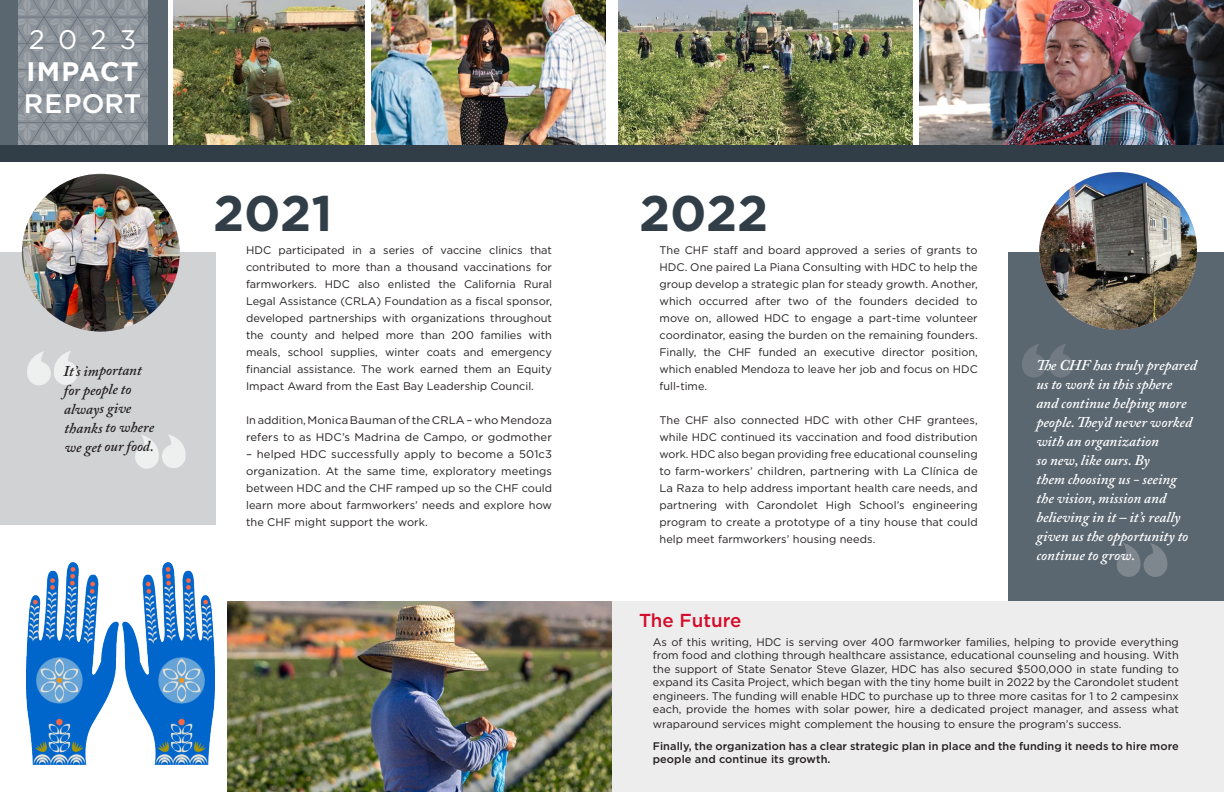
<style>
.page{position:relative;width:1224px;height:792px;background:#fff}
.page>*{position:absolute;margin:0;border:0;box-sizing:border-box;transform-origin:0 0}
.t1{font:700 50px "Gotham";color:#313e48}
.t2{font:700 26.8px "Gotham";letter-spacing:.05em;color:#fff}
.t3{font:500 26.8px "Gotham";color:#fff}
.t4{font:26.8px "Gotham";color:#fff}
.t5{font:500 18.8px "Gotham";color:#d30d2b}
.t6{font:italic 600 14.8px/19px "Adobe Caslon Pro";color:#fff}
.t7{font:italic 600 14.8px/19px "Adobe Caslon Pro";color:#231f20}
.t8{font:11px/17px "Gotham";color:#231f20;text-align:justify}
.t9{font:500 11px/13.5px "Gotham";letter-spacing:.005em;color:#231f20}
</style>
<div class="page">
<img style="left:919px;top:0;width:305px;height:145px">
<img style="left:618px;top:0;width:295px;height:145px">
<div style="left:612px;top:601px;width:612px;height:191px;background:#eeedee"></div>
<div style="left:610px;top:145px;width:614px;height:17px;background:#313e48"></div>
<div style="left:0;top:0;width:168px;height:145px;background:#5a6670"></div>
<svg style="left:18px;top:0;width:130px;height:145px;background:#8c939a"></svg>
<div style="left:0;top:145px;width:610px;height:17px;background:#313e48"></div>
<img style="left:372px;top:0;width:234px;height:145px">
<img style="left:174px;top:0;width:191px;height:145px">
<div style="left:0;top:253px;width:216px;height:272px;background:#d1d2d4"></div>
<svg style="left:135px;top:434px;width:51px;height:35px"></svg>
<svg style="left:27px;top:351px;width:51px;height:34px"></svg>
<img style="left:22px;top:174px;width:158px;height:158px;border-radius:79px">
<div style="left:1008px;top:253px;width:216px;height:348px;background:#5a6670"></div>
<svg style="left:1117px;top:543px;width:51px;height:34px"></svg>
<svg style="left:1022px;top:344px;width:51px;height:34px"></svg>
<img style="left:1039px;top:172px;width:158px;height:158px;border-radius:79px">
<img style="left:228px;top:601px;width:384px;height:191px">
<img style="left:27px;top:562px;width:187px;height:203px">
<p class="t4" style="left:29px;top:22px;width:109px">2023</p>
<p class="t2" style="left:27px;top:53px;width:114px">IMPACT</p>
<p class="t3" style="left:24px;top:86px;width:119px">REPORT</p>
<p class="t7" style="left:63px;top:361px;width:91px;rotate:-1deg">It’s important for people to always give thanks to where we get our food.</p>
<p class="t1" style="left:213px;top:180px;width:121px">2021</p>
<p class="t8" style="left:246px;top:241px;width:308px">HDC participated in a series of vaccine clinics that contributed to more than a thousand vaccinations for farmworkers. HDC also enlisted the California Rural Legal Assistance (CRLA) Foundation as a fiscal sponsor, developed partnerships with organizations throughout the county and helped more than 200 families with meals, school supplies, winter coats and emergency financial assistance. The work earned them an Equity Impact Award from the East Bay Leadership Council.</p>
<p class="t8" style="left:246px;top:411px;width:308px">In addition, Monica Bauman of the CRLA – who Mendoza refers to as HDC’s Madrina de Campo, or godmother</p>
<p class="t8" style="left:246px;top:445px;width:308px">– helped HDC successfully apply to become a 501c3 organization. At the same time, exploratory meetings between HDC and the CHF ramped up so the CHF could learn more about farmworkers’ needs and explore how the CHF might support the work.</p>
<p class="t1" style="left:639px;top:180px;width:131px">2022</p>
<p class="t8" style="left:660px;top:241px;width:320px">The CHF staff and board approved a series of grants to HDC. One paired La Piana Consulting with HDC to help the group develop a strategic plan for steady growth. Another, which occurred after two of the founders decided to move on, allowed HDC to engage a part-time volunteer coordinator, easing the burden on the remaining founders.<br>Finally, the CHF funded an executive director position, which enabled Mendoza to leave her job and focus on HDC full-time.</p>
<p class="t8" style="left:660px;top:411px;width:320px">The CHF also connected HDC with other CHF grantees, while HDC continued its vaccination and food distribution work. HDC also began providing free educational counseling to farm-workers’ children, partnering with La Clínica de La Raza to help address important health care needs, and partnering with Carondolet High School’s engineering program to create a prototype of a tiny house that could help meet farmworkers’ housing needs.</p>
<p class="t5" style="left:639px;top:608px;width:104px">The Future</p>
<p class="t6" style="left:1036px;top:355px;width:162px">The CHF has truly prepared us to work in this sphere and continue helping more people. They’d never worked with an organization<br>so new, like ours. By<br>them choosing us - seeing the vision, mission and believing in it – it’s really given us the opportunity to continue to grow.</p>
<p class="t8" style="left:653px;top:635px;width:528px;line-height:13.6px">As of this writing, HDC is serving over 400 farmworker families, helping to provide everything from food and clothing through healthcare assistance, educational counseling and housing. With the support of State Senator Steve Glazer, HDC has also secured $500,000 in state funding to expand its Casita Project, which began with the tiny home built in 2022 by the Carondolet student engineers. The funding will enable HDC to purchase up to three more casitas for 1 to 2 campesinx each, provide the homes with solar power, hire a dedicated project manager, and assess what wraparound services might complement the housing to ensure the program’s success.</p>
<p class="t9" style="left:653px;top:739px;width:527px">Finally, the organization has a clear strategic plan in place and the funding it needs to hire more people and continue its growth.</p>
</div>
